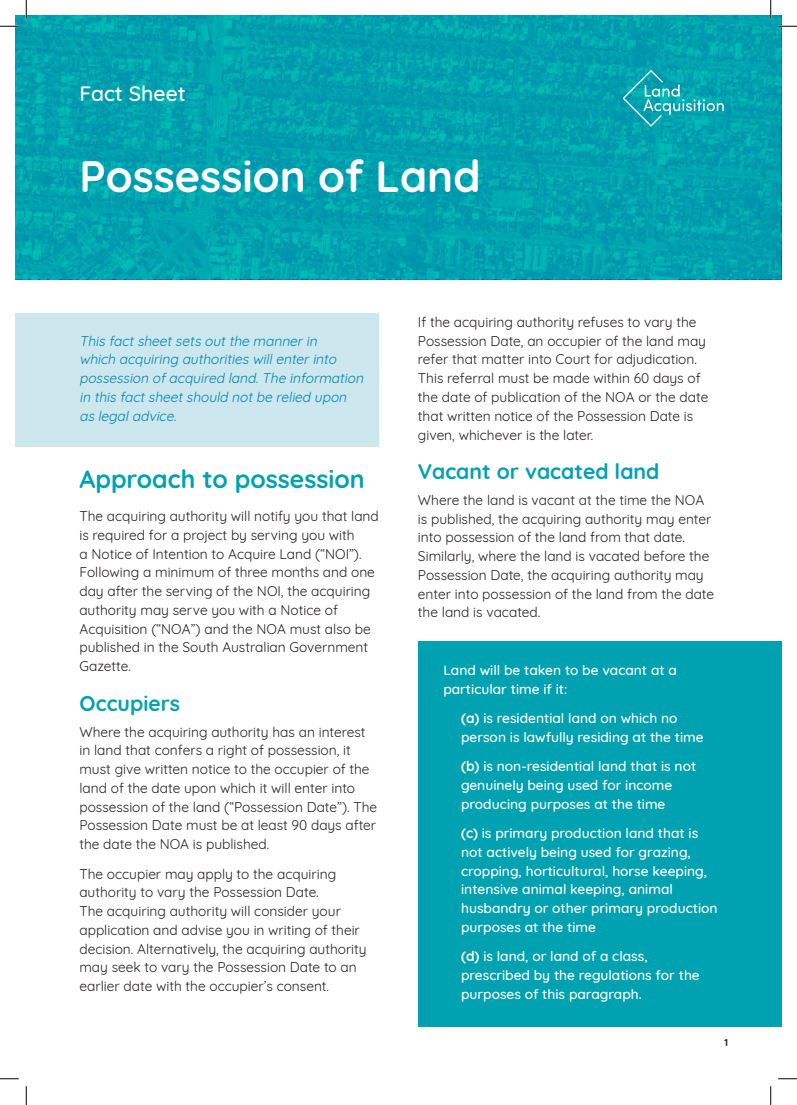
<style>
.page{position:relative;width:797px;height:1105px;background:#fff}
.page>*{position:absolute;margin:0;border:0;box-sizing:border-box;transform-origin:0 0}
.FactsheetSubTitle{font:700 43.75px "Quicksand";color:#fff}
.Heading1{font:700 25px "Quicksand";color:#00a1b0}
.Heading2{font:700 21.25px "Quicksand";color:#00a1b0}
.FactsheetSubTitle-2{font:500 21.25px "Quicksand";color:#fff}
.t1{font:13.75px/18.8px "Quicksand";color:#231f20}
.t2{font:500 13.75px/18.8px "Quicksand";color:#fff}
.t3{font:italic 13.75px/18.8px "Quicksand";color:#0085ab}
.t4{font:700 10px "Quicksand";color:#231f20}
.s1{font-weight:700}
</style>
<div class="page">
<div style="left:16px;top:313px;width:363px;height:133px;background:#cce7ee"></div>
<svg style="left:16px;top:16px;width:765px;height:263px;background:#00a1af"></svg>
<svg style="left:622px;top:70px;width:101px;height:57px;background:#18acb7"></svg>
<div style="left:418px;top:641px;width:363px;height:386px;background:#00a1b0"></div>
<svg style="left:0;top:25px;width:19px;height:2px"></svg>
<svg style="left:778px;top:25px;width:19px;height:2px"></svg>
<svg style="left:0;top:1078px;width:19px;height:1px"></svg>
<svg style="left:778px;top:1078px;width:19px;height:1px"></svg>
<svg style="left:25px;top:0;width:2px;height:19px"></svg>
<svg style="left:25px;top:1086px;width:2px;height:19px"></svg>
<svg style="left:770px;top:0;width:1px;height:19px"></svg>
<svg style="left:770px;top:1086px;width:1px;height:19px"></svg>
<p class="FactsheetSubTitle-2" style="left:79px;top:76px;width:108px">Fact Sheet</p>
<p class="FactsheetSubTitle" style="left:79px;top:140px;width:403px">Possession of Land</p>
<p class="t3" style="left:79px;top:330px;width:289px">This factsheetsets outthe mannerin<br>which acquiring authorities willenterinto possession ofacquired land.The information in this factsheetshould notbe relied upon as legaladvice.</p>
<p class="Heading1" style="left:79px;top:459px;width:287px">Approach to possession</p>
<p class="t1" style="left:79px;top:505px;width:301px">The acquiring authority will notify you that land is required for a project by serving you with<br>a Notice of Intention to Acquire Land (“NOI”).<br>Following a minimum of three months and one day after the serving of the NOI, the acquiring authority may serve you with a Notice of Acquisition (“NOA”) and the NOA must also be published in the South Australian Government Gazette.</p>
<p class="Heading2" style="left:79px;top:686px;width:102px">Occupiers</p>
<p class="t1" style="left:79px;top:721px;width:299px">Where the acquiring authority has an interest in land that confers a right of possession, it must give written notice to the occupier of the land of the date upon which it will enter into possession of the land (“Possession Date”). The Possession Date must be at least 90 days after the date the NOA is published.</p>
<p class="t1" style="left:79px;top:863px;width:289px">The occupier may apply to the acquiring authority to vary the Possession Date.<br>The acquiring authority will consider your application and advise you in writing of their decision. Alternatively, the acquiring authority may seek to vary the Possession Date to an earlier date with the occupier’s consent.</p>
<p class="t1" style="left:418px;top:311px;width:292px">If the acquiring authority refuses to vary the Possession Date, an occupier of the land may refer that matter into Court for adjudication.<br>This referral must be made within 60 days of the date of publication of the NOA or the date that written notice of the Possession Date is given, whichever is the later.</p>
<p class="Heading2" style="left:418px;top:454px;width:243px">Vacant or vacated land</p>
<p class="t1" style="left:418px;top:489px;width:298px">Where the land is vacant at the time the NOA is published, the acquiring authority may enter into possession of the land from that date.<br>Similarly, where the land is vacated before the Possession Date, the acquiring authority may enter into possession of the land from the date the land is vacated.</p>
<p class="t2" style="left:443px;top:659px;width:235px">Land will be taken to be vacant at a particular time if it:</p>
<p class="t2" style="left:461px;top:707px;width:244px"><span class="s1">(a)</span> is residential land on which no person is lawfully residing at the time</p>
<p class="t2" style="left:461px;top:756px;width:237px"><span class="s1">(b)</span> is non-residential land that is not genuinely being used for income producing purposes at the time</p>
<p class="t2" style="left:461px;top:822px;width:258px"><span class="s1">(c)</span> is primary production land that is not actively being used for grazing, cropping, horticultural, horse keeping, intensive animal keeping, animal husbandry or other primary production purposes at the time</p>
<p class="t2" style="left:461px;top:946px;width:240px"><span class="s1">(d)</span> is land, or land of a class, prescribed by the regulations for the purposes of this paragraph.</p>
<p class="t4" style="left:724px;top:1034px;width:5px">1</p>
</div>
